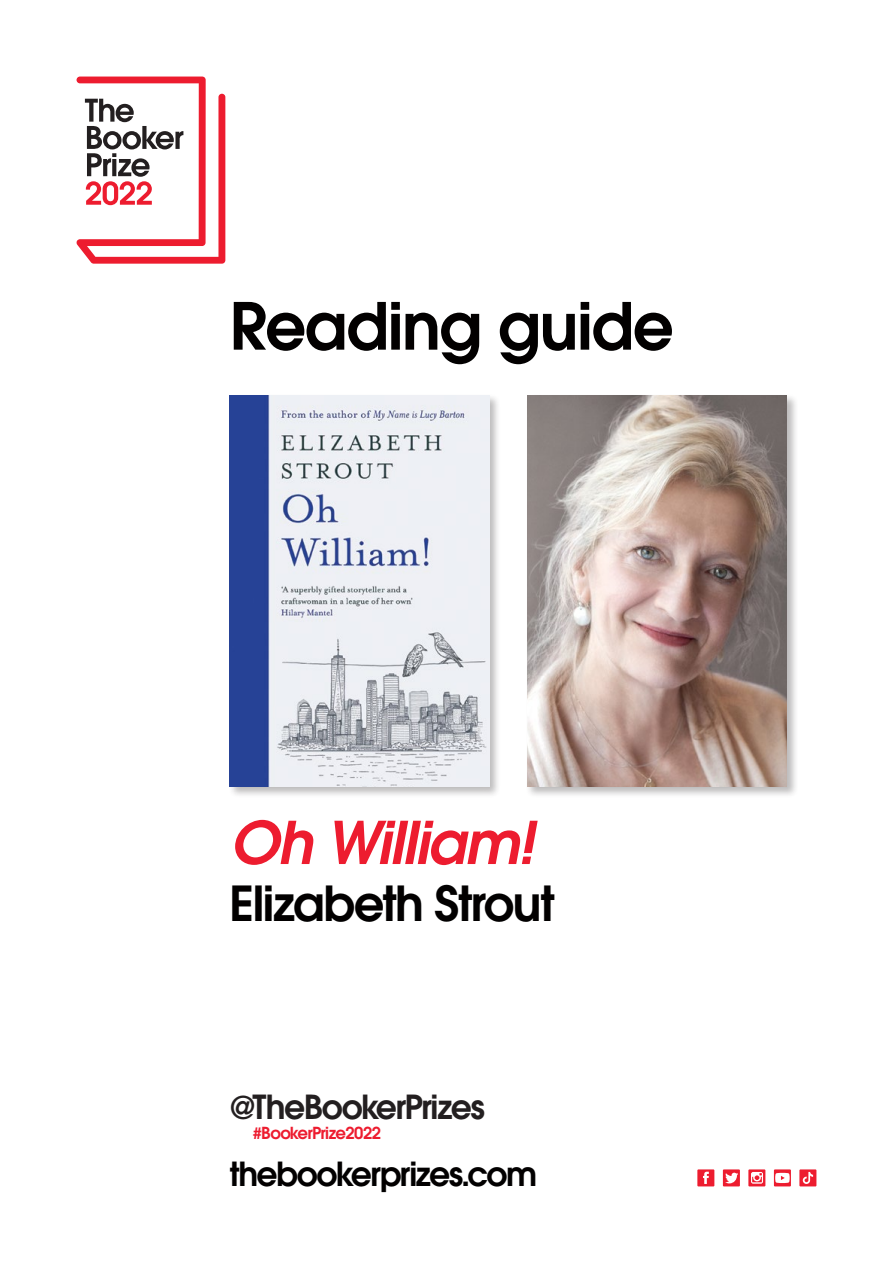
<style>
.page{position:relative;width:893px;height:1263px;background:#fff}
.page>*{position:absolute;margin:0;border:0;box-sizing:border-box;transform-origin:0 0}
.t1{font:600 64.5px "ITC Avant Garde Pro";letter-spacing:-.02em;color:#020000}
.t2{font:italic 600 58.5px "ITC Avant Garde Pro";letter-spacing:-.025em;color:#ed1c2f}
.t3{font:600 48px "ITC Avant Garde Pro";letter-spacing:-.035em;color:#020000}
.t4{font:600 33px "ITC Avant Garde Pro";letter-spacing:-.045em;color:#020000}
.t5{font:600 33px "ITC Avant Garde Pro";letter-spacing:-.045em;color:#231f20}
.t6{font:600 16.5px "ITC Avant Garde Pro";letter-spacing:-.035em;color:#ed1c2f}
</style>
<div class="page">
<svg style="left:76px;top:77px;width:149px;height:187px"></svg>
<svg style="left:748px;top:1169px;width:17px;height:17px"></svg>
<svg style="left:723px;top:1169px;width:17px;height:17px"></svg>
<svg style="left:697px;top:1169px;width:17px;height:17px"></svg>
<svg style="left:799px;top:1169px;width:17px;height:17px"></svg>
<svg style="left:774px;top:1169px;width:17px;height:17px"></svg>
<div style="left:228px;top:393px;width:273px;height:404px;background:#231f20;opacity:.3"></div>
<img style="left:230px;top:395px;width:259px;height:392px">
<div style="left:526px;top:393px;width:272px;height:404px;background:#231f20;opacity:.3"></div>
<img style="left:527px;top:395px;width:260px;height:392px">
<h1 class="t1" style="left:230px;top:284px;width:446px">Reading guide</h1>
<h2 class="t2" style="left:230px;top:804px;width:306px">Oh William!</h2>
<h3 class="t3" style="left:230px;top:871px;width:326px">Elizabeth Strout</h3>
<p class="t5" style="left:230px;top:1085px;width:257px">@TheBookerPrizes</p>
<p class="t6" style="left:253px;top:1122px;width:130px">#BookerPrize2022</p>
<p class="t4" style="left:230px;top:1153px;width:309px">thebookerprizes.com</p>
</div>
